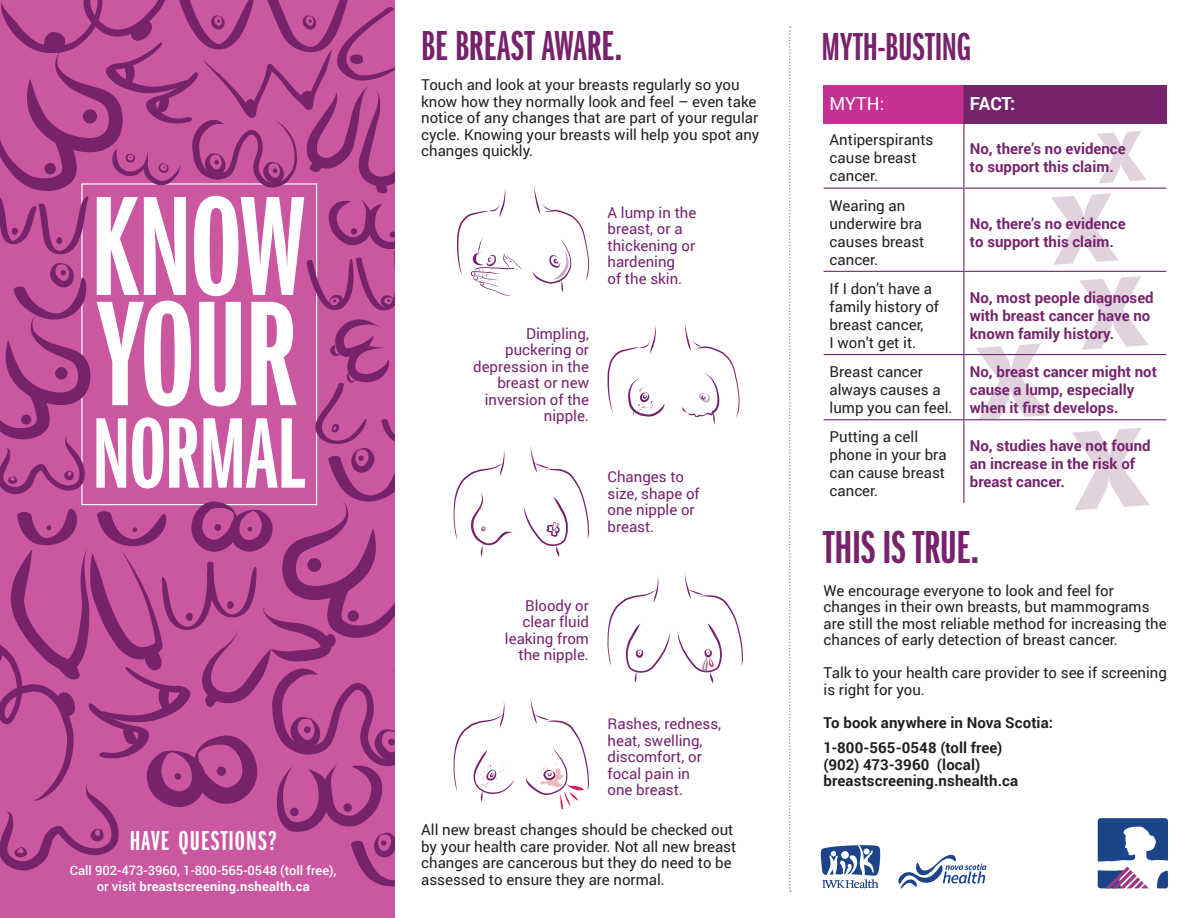
<style>
.page{position:relative;width:1188px;height:918px;background:#fff}
.page>*{position:absolute;margin:0;border:0;box-sizing:border-box;transform-origin:0 0}
.t1{font:154.95px "Franklin Gothic Demi X Comp";color:#fff}
.t2{font:146.85px "Franklin Gothic Demi X Comp";color:#fff}
.t3{font:103.95px "Franklin Gothic Demi X Comp";letter-spacing:-.01em;color:#fff}
.t4{font:48px "Franklin Gothic Demi X Comp";letter-spacing:-.005em;color:#76236c}
.t5{font:43.5px "Franklin Gothic Demi X Comp";color:#76236c}
.t6{font:40.5px "Franklin Gothic Demi X Comp";letter-spacing:.005em;color:#76236c}
.t7{font:28.5px "Franklin Gothic Demi X Comp";letter-spacing:.04em;color:#fff}
.t8{font:18px "Roboto";color:#fff}
.t9{font:700 18px "Roboto";color:#fff}
.t10{font:15px/18px "Roboto";color:#231f20}
.t11{font:700 15px/18px "Roboto";color:#76236c}
.t12{font:15px/16.5px "Roboto";color:#76236c}
.t13{font:700 15px/25.5px "Roboto";letter-spacing:.005em;color:#231f20}
.t14{font:500 12.9px/15.6px "Roboto";color:#fff;text-align:center}
.s1{font-weight:700}
</style>
<div class="page">
<svg style="left:821px;top:845px;width:59px;height:43px"></svg>
<svg style="left:898px;top:854px;width:88px;height:35px"></svg>
<div style="left:0;top:0;width:395px;height:918px;background:#cc57a1"></div>
<svg style="left:1097px;top:131px;width:50px;height:52px"></svg>
<svg style="left:0;top:0;width:395px;height:886px"></svg>
<div style="left:304px;top:726px;width:7px;height:7px;background:#76236c;border-radius:50%"></div>
<svg style="left:789px;top:26px;width:2px;height:866px"></svg>
<svg style="left:608px;top:325px;width:56px;height:92px"></svg>
<svg style="left:682px;top:323px;width:58px;height:101px"></svg>
<svg style="left:457px;top:189px;width:65px;height:107px"></svg>
<svg style="left:532px;top:186px;width:57px;height:107px"></svg>
<svg style="left:454px;top:702px;width:60px;height:100px"></svg>
<svg style="left:526px;top:699px;width:63px;height:110px"></svg>
<svg style="left:608px;top:576px;width:62px;height:107px"></svg>
<svg style="left:677px;top:573px;width:66px;height:110px"></svg>
<svg style="left:524px;top:447px;width:65px;height:110px"></svg>
<svg style="left:454px;top:450px;width:58px;height:107px"></svg>
<svg style="left:1098px;top:818px;width:70px;height:70px"></svg>
<svg style="left:1051px;top:193px;width:67px;height:72px"></svg>
<svg style="left:1079px;top:276px;width:70px;height:74px"></svg>
<svg style="left:976px;top:343px;width:73px;height:76px"></svg>
<svg style="left:1072px;top:428px;width:78px;height:82px"></svg>
<div style="left:824px;top:85px;width:140px;height:39px;background:#c53193"></div>
<div style="left:964px;top:85px;width:202px;height:39px;background:#76236c"></div>
<hr style="left:963px;top:85px;width:1px;height:39px;background:#76236c">
<hr style="left:963px;top:124px;width:1px;height:64px;background:#76236c">
<hr style="left:824px;top:188px;width:140px;height:1px;background:#76236c">
<hr style="left:964px;top:188px;width:202px;height:1px;background:#76236c">
<hr style="left:963px;top:189px;width:1px;height:82px;background:#76236c">
<hr style="left:824px;top:271px;width:140px;height:1px;background:#76236c">
<hr style="left:964px;top:271px;width:202px;height:1px;background:#76236c">
<hr style="left:963px;top:272px;width:1px;height:82px;background:#76236c">
<hr style="left:824px;top:354px;width:140px;height:1px;background:#76236c">
<hr style="left:964px;top:354px;width:202px;height:1px;background:#76236c">
<hr style="left:963px;top:355px;width:1px;height:64px;background:#76236c">
<hr style="left:824px;top:419px;width:140px;height:1px;background:#76236c">
<hr style="left:964px;top:419px;width:202px;height:1px;background:#76236c">
<hr style="left:963px;top:420px;width:1px;height:83px;background:#76236c">
<h2 class="t2" style="left:90px;top:167px;width:216px">KNOW</h2>
<h1 class="t1" style="left:98px;top:270px;width:201px">YOUR</h1>
<h3 class="t3" style="left:92px;top:397px;width:213px">NORMAL</h3>
<h3 class="t7" style="left:130px;top:825px;width:149px">HAVE QUESTIONS?</h3>
<p class="t14" style="left:70px;top:862px;width:268px">Call 902-473-3960, 1-800-565-0548 (toll free), or visit <span class="s1">breastscreening.nshealth.ca</span></p>
<h3 class="t5" style="left:421px;top:22px;width:203px">BE BREAST AWARE.</h3>
<p class="t10" style="left:421px;top:76px;width:340px;line-height:16.5px">Touch and look at your breasts regularly so you know how they normally look and feel – even take notice of any changes that are part of your regular cycle. Knowing your breasts will help you spot any changes quickly.</p>
<p class="t12" style="left:473px;top:324px;width:117px;text-align:right">Dimpling, puckering or depression in the breast or new inversion of the nipple.</p>
<p class="t12" style="left:608px;top:204px;width:90px">A lump in the breast, or a thickening or hardening<br>of the skin.</p>
<p class="t12" style="left:608px;top:468px;width:94px">Changes to size, shape of one nipple or breast.</p>
<p class="t12" style="left:505px;top:597px;width:86px;text-align:right">Bloody or clear fluid leaking from the nipple.</p>
<p class="t12" style="left:608px;top:715px;width:115px">Rashes, redness, heat, swelling, discomfort, or focal pain in<br>one breast.</p>
<p class="t10" style="left:421px;top:821px;width:317px;line-height:16.5px">All new breast changes should be checked out by your health care provider. Not all new breast changes are cancerous but they do need to be assessed to ensure they are normal.</p>
<h3 class="t6" style="left:821px;top:25px;width:151px">MYTH-BUSTING</h3>
<p class="t8" style="left:830px;top:91px;width:56px">MYTH:</p>
<p class="t9" style="left:970px;top:91px;width:47px">FACT:</p>
<p class="t10" style="left:830px;top:130px;width:105px">Antiperspirants cause breast cancer.</p>
<p class="t11" style="left:970px;top:139px;width:157px">No, there’s no evidence to support this claim.</p>
<p class="t10" style="left:830px;top:196px;width:96px">Wearing an underwire bra causes breast cancer.</p>
<p class="t11" style="left:970px;top:214px;width:157px">No, there’s no evidence to support this claim.</p>
<p class="t10" style="left:830px;top:279px;width:111px">If I don’t have a family history of breast cancer,<br>I won’t get it.</p>
<p class="t11" style="left:970px;top:288px;width:185px">No, most people diagnosed with breast cancer have no known family history.</p>
<p class="t10" style="left:830px;top:362px;width:125px">Breast cancer always causes a lump you can feel.</p>
<p class="t11" style="left:970px;top:362px;width:189px">No, breast cancer might not cause a lump, especially when it first develops.</p>
<p class="t10" style="left:830px;top:427px;width:119px">Putting a cell phone in your bra can cause breast cancer.</p>
<p class="t11" style="left:970px;top:436px;width:182px">No, studies have not found an increase in the risk of breast cancer.</p>
<h3 class="t4" style="left:824px;top:521px;width:158px">THIS IS TRUE.</h3>
<p class="t10" style="left:824px;top:582px;width:345px;line-height:16.5px">We encourage everyone to look and feel for changes in their own breasts, but mammograms are still the most reliable method for increasing the chances of early detection of breast cancer.</p>
<p class="t10" style="left:824px;top:664px;width:345px;line-height:16.5px">Talk to your health care provider to see if screening is right for you.</p>
<p class="t13" style="left:824px;top:709px;width:231px">To book anywhere in Nova Scotia:<br>1-800-565-0548 (toll free)</p>
<p class="t13" style="left:824px;top:756px;width:196px;line-height:16.5px">(902) 473-3960 (local) breastscreening.nshealth.ca</p>
</div>
